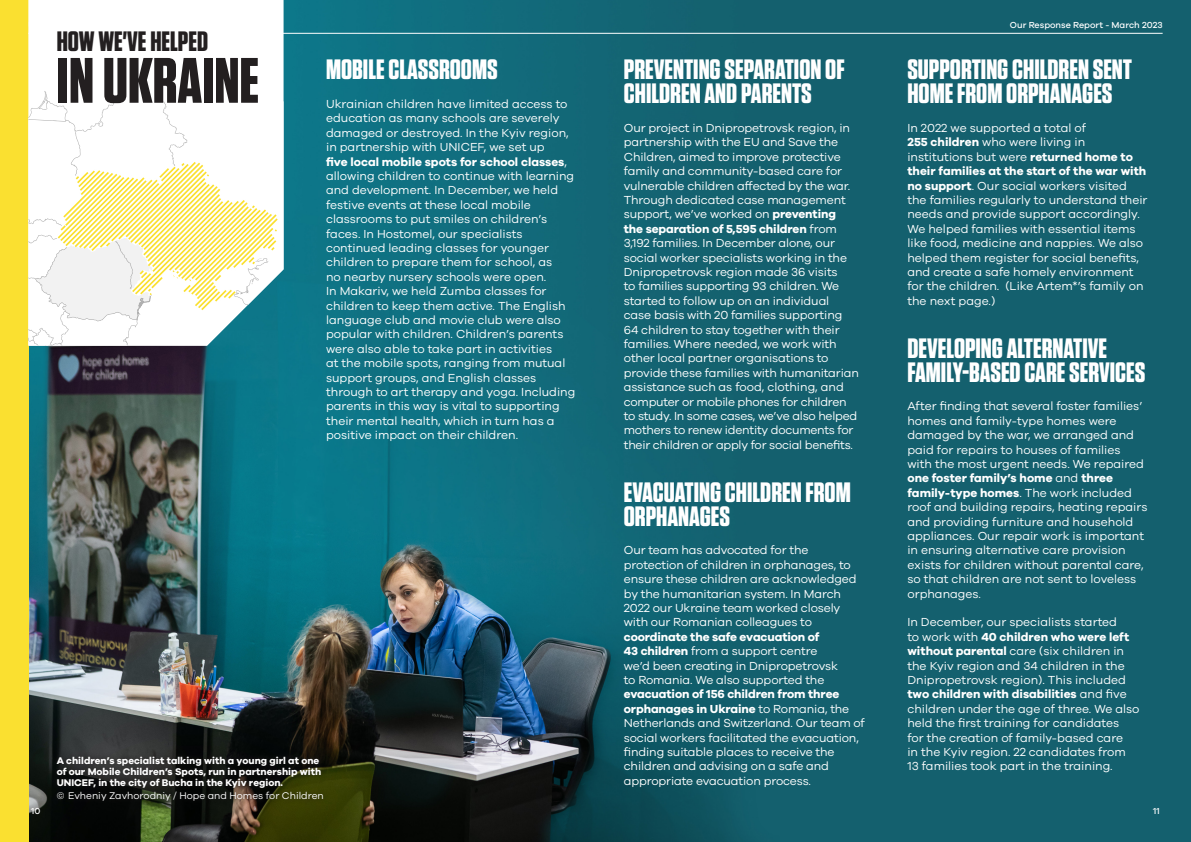
<style>
.page{position:relative;width:1191px;height:842px;background:#fff}
.page>*{position:absolute;margin:0;border:0;box-sizing:border-box;transform-origin:0 0}
.Heading_1{font:700 64px "Tungsten";color:#231f20}
.Heading_2{font:700 28px/24px "Tungsten";color:#fff}
.Body_Text{font:700 28px/24px "Tungsten";color:#fff}
.Heading_2-2{font:700 28px "Tungsten";color:#231f20}
.Body_Text-2{font:12px/14.4px "Galano Grotesque";color:#fff}
.t1{font:700 10px/11px "Galano Grotesque";color:#fff}
.Photo_Credit{font:10px "Galano Grotesque";color:#fff}
.t2{font:500 9px "Galano Grotesque";color:#fff}
.s1{font-weight:700}
</style>
<div class="page">
<img style="left:28px;top:0;width:1163px;height:842px">
<div style="left:52px;top:751px;width:276px;height:55px;background:#231f20;opacity:.75"></div>
<div style="left:0;top:0;width:28px;height:842px;background:#fae030"></div>
<hr style="left:28px;top:33px;width:1134px;height:1px;background:#fff">
<svg style="left:28px;top:0;width:255px;height:346px"></svg>
<svg style="left:28px;top:91px;width:255px;height:254px"></svg>
<p class="Heading_2-2" style="left:57px;top:26px;width:153px">HOW WE'VE HELPED</p>
<p class="Heading_1" style="left:57px;top:46px;width:204px">IN UKRAINE</p>
<p class="Heading_2" style="left:326px;top:58px;width:173px">MOBILE CLASSROOMS</p>
<p class="Body_Text-2" style="left:326px;top:96px;width:251px">Ukrainian children have limited access to education as many schools are severely damaged or destroyed. In the Kyiv region, in partnership with UNICEF, we set up<br><span class="s1">five local mobile spots for school classes</span>, allowing children to continue with learning and development. In December, we held festive events at these local mobile classrooms to put smiles on children’s faces. In Hostomel, our specialists continued leading classes for younger children to prepare them for school, as<br>no nearby nursery schools were open.<br>In Makariv, we held Zumba classes for children to keep them active. The English language club and movie club were also popular with children. Children’s parents were also able to take part in activities<br>at the mobile spots, ranging from mutual support groups, and English classes through to art therapy and yoga. Including parents in this way is vital to supporting their mental health, which in turn has a positive impact on their children.</p>
<p class="t1" style="left:57px;top:754px;width:266px">A children’s specialist talking with a young girl at one of our Mobile Children’s Spots, run in partnership with<br>UNICEF, in the city of Bucha in the Kyiv region.</p>
<p class="Photo_Credit" style="left:57px;top:790px;width:268px">© Evheniy Zavhorodniy / Hope and Homes for Children</p>
<p class="Body_Text" style="left:624px;top:58px;width:222px">PREVENTING SEPARATION OF<br>CHILDREN AND PARENTS</p>
<p class="Body_Text-2" style="left:624px;top:120px;width:237px">Our project in Dnipropetrovsk region, in partnership with the EU and Save the Children, aimed to improve protective family and community-based care for vulnerable children affected by the war.<br>Through dedicated case management support, we’ve worked on <span class="s1">preventing<br>the separation of 5,595 children</span> from 3,192 families. In December alone, our social worker specialists working in the Dnipropetrovsk region made 36 visits<br>to families supporting 93 children. We started to follow up on an individual case basis with 20 families supporting 64 children to stay together with their families. Where needed, we work with other local partner organisations to provide these families with humanitarian assistance such as food, clothing, and computer or mobile phones for children to study. In some cases, we’ve also helped mothers to renew identity documents for their children or apply for social benefits.</p>
<p class="Heading_2" style="left:624px;top:481px;width:228px">EVACUATING CHILDREN FROM<br>ORPHANAGES</p>
<p class="Body_Text-2" style="left:624px;top:543px;width:242px">Our team has advocated for the protection of children in orphanages, to ensure these children are acknowledged by the humanitarian system. In March 2022 our Ukraine team worked closely with our Romanian colleagues to <span class="s1">coordinate the safe evacuation of<br>43 children</span> from a support centre<br>we’d been creating in Dnipropetrovsk<br>to Romania. We also supported the <span class="s1">evacuation of 156 children from three orphanages in Ukraine</span> to Romania, the Netherlands and Switzerland. Our team of social workers facilitated the evacuation, finding suitable places to receive the children and advising on a safe and appropriate evacuation process.</p>
<p class="t2" style="left:1010px;top:20px;width:154px">Our Response Report - March 2023</p>
<p class="Heading_2" style="left:907px;top:58px;width:226px">SUPPORTING CHILDREN SENT<br>HOME FROM ORPHANAGES</p>
<p class="Body_Text-2" style="left:907px;top:120px;width:241px">In 2022 we supported a total of<br><span class="s1">255 children</span> who were living in institutions but were <span class="s1">returned home to their families at the start of the war with no support</span>. Our social workers visited the families regularly to understand their needs and provide support accordingly.<br>We helped families with essential items like food, medicine and nappies. We also helped them register for social benefits, and create a safe homely environment for the children. (Like Artem*’s family on the next page.)</p>
<p class="Heading_2" style="left:907px;top:337px;width:239px">DEVELOPING ALTERNATIVE<br>FAMILY-BASED CARE SERVICES</p>
<p class="Body_Text-2" style="left:907px;top:399px;width:241px">After finding that several foster families’ homes and family-type homes were damaged by the war, we arranged and paid for repairs to houses of families with the most urgent needs. We repaired <span class="s1">one foster family’s home</span> and <span class="s1">three family‑type homes</span>. The work included roof and building repairs, heating repairs and providing furniture and household appliances. Our repair work is important in ensuring alternative care provision exists for children without parental care, so that children are not sent to loveless orphanages.</p>
<p class="Body_Text-2" style="left:907px;top:615px;width:234px">In December, our specialists started<br>to work with <span class="s1">40 children who were left without parental</span> care (six children in the Kyiv region and 34 children in the Dnipropetrovsk region). This included <span class="s1">two children with disabilities</span> and five children under the age of three. We also held the first training for candidates<br>for the creation of family-based care<br>in the Kyiv region. 22 candidates from 13 families took part in the training.</p>
<p class="t2" style="left:31px;top:805px;width:11px">10</p>
<p class="t2" style="left:1153px;top:805px;width:8px">11</p>
</div>
